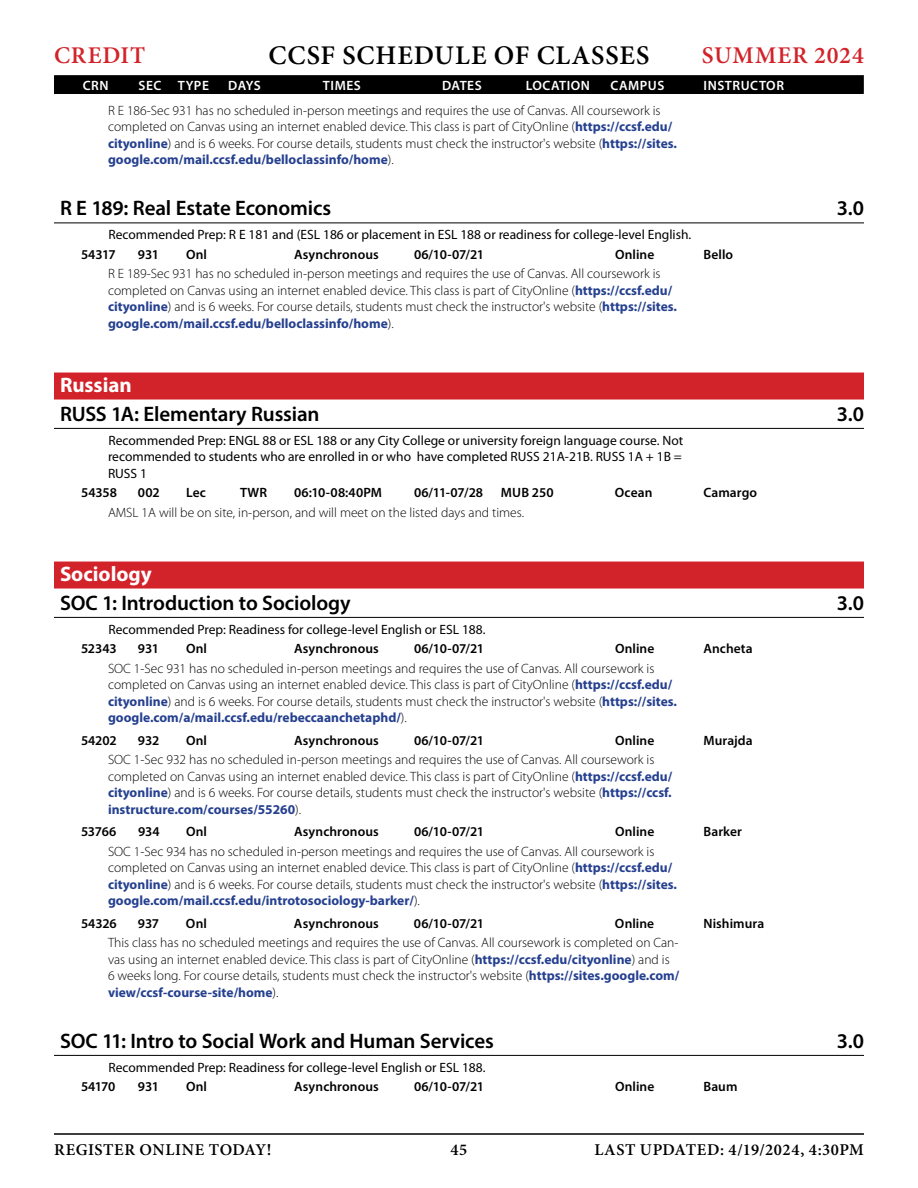
<style>
.page{position:relative;width:918px;height:1188px;background:#fff}
.page>*{position:absolute;margin:0;border:0;box-sizing:border-box;transform-origin:0 0}
.t1{font:600 27px "Minion Pro";letter-spacing:.03em;color:#000}
.t2{font:600 24px "Minion Pro";letter-spacing:.035em;color:#d2232a}
.course{font:600 21px "Myriad Pro";letter-spacing:-.005em;color:#000}
.subjectdescription{font:700 21px "Myriad Pro";color:#fff}
.t3{font:600 16.5px "Minion Pro";letter-spacing:.03em;color:#000}
.sectionnote{font:300 13.5px/16.5px "Myriad Pro";color:#000}
.requisites{font:13.5px/16.5px "Myriad Pro";color:#000;text-align:justify}
.meetings{font:600 13.5px "Myriad Pro";letter-spacing:.005em;color:#000}
.t4{font:600 13.5px "Myriad Pro";letter-spacing:.04em;color:#fff}
.s1{font-weight:700;color:#25408f}
</style>
<div class="page">
<div style="left:55px;top:76px;width:808px;height:17px;background:#000"></div>
<div style="left:54px;top:75px;width:810px;height:19px;border:2px solid #000"></div>
<hr style="left:54px;top:1133px;width:810px;height:2px;background:#000">
<hr style="left:54px;top:223px;width:810px;height:1px;background:#000">
<div style="left:54px;top:373px;width:810px;height:27px;background:#d2232a"></div>
<hr style="left:54px;top:428px;width:810px;height:1px;background:#000">
<div style="left:54px;top:562px;width:810px;height:27px;background:#d2232a"></div>
<hr style="left:54px;top:617px;width:810px;height:1px;background:#000">
<hr style="left:54px;top:1055px;width:810px;height:1px;background:#000">
<h2 class="t2" style="left:54px;top:41px;width:93px">CREDIT</h2>
<h1 class="t1" style="left:269px;top:39px;width:382px">CCSF SCHEDULE OF CLASSES</h1>
<h2 class="t2" style="left:702px;top:41px;width:164px">SUMMER 2024</h2>
<p class="t4" style="left:83px;top:77px;width:27px">CRN</p>
<p class="t4" style="left:138px;top:77px;width:72px">SEC TYPE</p>
<p class="t4" style="left:228px;top:77px;width:34px">DAYS</p>
<p class="t4" style="left:323px;top:77px;width:39px">TIMES</p>
<p class="t4" style="left:442px;top:77px;width:41px">DATES</p>
<p class="t4" style="left:526px;top:77px;width:66px">LOCATION</p>
<p class="t4" style="left:610px;top:77px;width:55px">CAMPUS</p>
<p class="t4" style="left:704px;top:77px;width:82px">INSTRUCTOR</p>
<p class="sectionnote" style="left:108px;top:102px;width:571px">R E 186-Sec 931 has no scheduled in-person meetings and requires the use of Canvas. All coursework is completed on Canvas using an internet enabled device. This class is part of CityOnline (<span class="s1">https://ccsf.edu/ cityonline</span>) and is 6 weeks. For course details, students must check the instructor's website (<span class="s1">https://sites. google.com/mail.ccsf.edu/belloclassinfo/home</span>).</p>
<p class="course" style="left:60px;top:195px;width:273px">R E 189: Real Estate Economics</p>
<p class="course" style="left:837px;top:195px;width:29px">3.0</p>
<p class="requisites" style="left:109px;top:227px;width:584px">Recommended Prep: R E 181 and (ESL 186 or placement in ESL 188 or readiness for college-level English.</p>
<p class="meetings" style="left:81px;top:245px;width:36px">54317</p>
<p class="meetings" style="left:138px;top:245px;width:22px">931</p>
<p class="meetings" style="left:186px;top:245px;width:22px">Onl</p>
<p class="meetings" style="left:294px;top:245px;width:86px">Asynchronous</p>
<p class="meetings" style="left:414px;top:245px;width:72px">06/10-07/21</p>
<p class="meetings" style="left:615px;top:245px;width:41px">Online</p>
<p class="meetings" style="left:703px;top:245px;width:31px">Bello</p>
<p class="sectionnote" style="left:108px;top:265px;width:571px">R E 189-Sec 931 has no scheduled in-person meetings and requires the use of Canvas. All coursework is completed on Canvas using an internet enabled device. This class is part of CityOnline (<span class="s1">https://ccsf.edu/ cityonline</span>) and is 6 weeks. For course details, students must check the instructor's website (<span class="s1">https://sites. google.com/mail.ccsf.edu/belloclassinfo/home</span>).</p>
<p class="subjectdescription" style="left:60px;top:371px;width:73px">Russian</p>
<p class="course" style="left:60px;top:400px;width:261px">RUSS 1A: Elementary Russian</p>
<p class="course" style="left:837px;top:400px;width:29px">3.0</p>
<p class="requisites" style="left:108px;top:432px;width:577px">Recommended Prep: ENGL 88 or ESL 188 or any City College or university foreign language course. Not recommended to students who are enrolled in or who have completed RUSS 21A-21B. RUSS 1A + 1B = RUSS 1</p>
<p class="meetings" style="left:81px;top:484px;width:37px">54358</p>
<p class="meetings" style="left:138px;top:484px;width:23px">002</p>
<p class="meetings" style="left:186px;top:484px;width:21px">Lec</p>
<p class="meetings" style="left:240px;top:484px;width:29px">TWR</p>
<p class="meetings" style="left:294px;top:484px;width:90px">06:10-08:40PM</p>
<p class="meetings" style="left:414px;top:484px;width:71px">06/11-07/28</p>
<p class="meetings" style="left:501px;top:484px;width:54px">MUB 250</p>
<p class="meetings" style="left:615px;top:484px;width:39px">Ocean</p>
<p class="meetings" style="left:703px;top:484px;width:55px">Camargo</p>
<p class="sectionnote" style="left:108px;top:504px;width:418px">AMSL 1A will be on site, in-person, and will meet on the listed days and times.</p>
<p class="subjectdescription" style="left:60px;top:560px;width:93px">Sociology</p>
<p class="course" style="left:60px;top:589px;width:292px">SOC 1: Introduction to Sociology</p>
<p class="course" style="left:837px;top:589px;width:29px">3.0</p>
<p class="requisites" style="left:109px;top:621px;width:379px">Recommended Prep: Readiness for college-level English or ESL 188.</p>
<p class="meetings" style="left:81px;top:640px;width:37px">52343</p>
<p class="meetings" style="left:138px;top:640px;width:22px">931</p>
<p class="meetings" style="left:186px;top:640px;width:22px">Onl</p>
<p class="meetings" style="left:294px;top:640px;width:86px">Asynchronous</p>
<p class="meetings" style="left:414px;top:640px;width:72px">06/10-07/21</p>
<p class="meetings" style="left:615px;top:640px;width:41px">Online</p>
<p class="meetings" style="left:703px;top:640px;width:51px">Ancheta</p>
<p class="sectionnote" style="left:108px;top:660px;width:571px">SOC 1-Sec 931 has no scheduled in-person meetings and requires the use of Canvas. All coursework is completed on Canvas using an internet enabled device. This class is part of CityOnline (<span class="s1">https://ccsf.edu/ cityonline</span>) and is 6 weeks. For course details, students must check the instructor's website (<span class="s1">https://sites. google.com/a/mail.ccsf.edu/rebeccaanchetaphd/</span>).</p>
<p class="meetings" style="left:81px;top:731px;width:37px">54202</p>
<p class="meetings" style="left:138px;top:731px;width:23px">932</p>
<p class="meetings" style="left:186px;top:731px;width:22px">Onl</p>
<p class="meetings" style="left:294px;top:731px;width:86px">Asynchronous</p>
<p class="meetings" style="left:414px;top:731px;width:72px">06/10-07/21</p>
<p class="meetings" style="left:615px;top:731px;width:41px">Online</p>
<p class="meetings" style="left:703px;top:731px;width:51px">Murajda</p>
<p class="sectionnote" style="left:108px;top:751px;width:566px">SOC 1-Sec 932 has no scheduled in-person meetings and requires the use of Canvas. All coursework is completed on Canvas using an internet enabled device. This class is part of CityOnline (<span class="s1">https://ccsf.edu/ cityonline</span>) and is 6 weeks. For course details, students must check the instructor's website (<span class="s1">https://ccsf. instructure.com/courses/55260</span>).</p>
<p class="meetings" style="left:81px;top:823px;width:37px">53766</p>
<p class="meetings" style="left:138px;top:823px;width:23px">934</p>
<p class="meetings" style="left:186px;top:823px;width:22px">Onl</p>
<p class="meetings" style="left:294px;top:823px;width:86px">Asynchronous</p>
<p class="meetings" style="left:414px;top:823px;width:72px">06/10-07/21</p>
<p class="meetings" style="left:615px;top:823px;width:41px">Online</p>
<p class="meetings" style="left:704px;top:823px;width:40px">Barker</p>
<p class="sectionnote" style="left:108px;top:843px;width:571px">SOC 1-Sec 934 has no scheduled in-person meetings and requires the use of Canvas. All coursework is completed on Canvas using an internet enabled device. This class is part of CityOnline (<span class="s1">https://ccsf.edu/ cityonline</span>) and is 6 weeks. For course details, students must check the instructor's website (<span class="s1">https://sites. google.com/mail.ccsf.edu/introtosociology-barker/</span>).</p>
<p class="meetings" style="left:81px;top:914px;width:37px">54326</p>
<p class="meetings" style="left:138px;top:914px;width:23px">937</p>
<p class="meetings" style="left:186px;top:914px;width:22px">Onl</p>
<p class="meetings" style="left:294px;top:914px;width:86px">Asynchronous</p>
<p class="meetings" style="left:414px;top:914px;width:72px">06/10-07/21</p>
<p class="meetings" style="left:615px;top:914px;width:41px">Online</p>
<p class="meetings" style="left:703px;top:914px;width:62px">Nishimura</p>
<p class="sectionnote" style="left:108px;top:934px;width:573px">This class has no scheduled meetings and requires the use of Canvas. All coursework is completed on Can&shy;vas using an internet enabled device. This class is part of CityOnline (<span class="s1">https://ccsf.edu/cityonline</span>) and is 6 weeks long. For course details, students must check the instructor's website (<span class="s1">https://sites.google.com/ view/ccsf-course-site/home</span>).</p>
<p class="course" style="left:60px;top:1027px;width:435px">SOC 11: Intro to Social Work and Human Services</p>
<p class="course" style="left:837px;top:1027px;width:29px">3.0</p>
<p class="requisites" style="left:109px;top:1059px;width:379px">Recommended Prep: Readiness for college-level English or ESL 188.</p>
<p class="meetings" style="left:81px;top:1078px;width:36px">54170</p>
<p class="meetings" style="left:138px;top:1078px;width:22px">931</p>
<p class="meetings" style="left:186px;top:1078px;width:22px">Onl</p>
<p class="meetings" style="left:294px;top:1078px;width:86px">Asynchronous</p>
<p class="meetings" style="left:414px;top:1078px;width:72px">06/10-07/21</p>
<p class="meetings" style="left:615px;top:1078px;width:41px">Online</p>
<p class="meetings" style="left:703px;top:1078px;width:36px">Baum</p>
<p class="t3" style="left:54px;top:1140px;width:219px">REGISTER ONLINE TODAY!</p>
<p class="t3" style="left:450px;top:1140px;width:18px">45</p>
<p class="t3" style="left:594px;top:1140px;width:271px">LAST UPDATED: 4/19/2024, 4:30PM</p>
</div>
